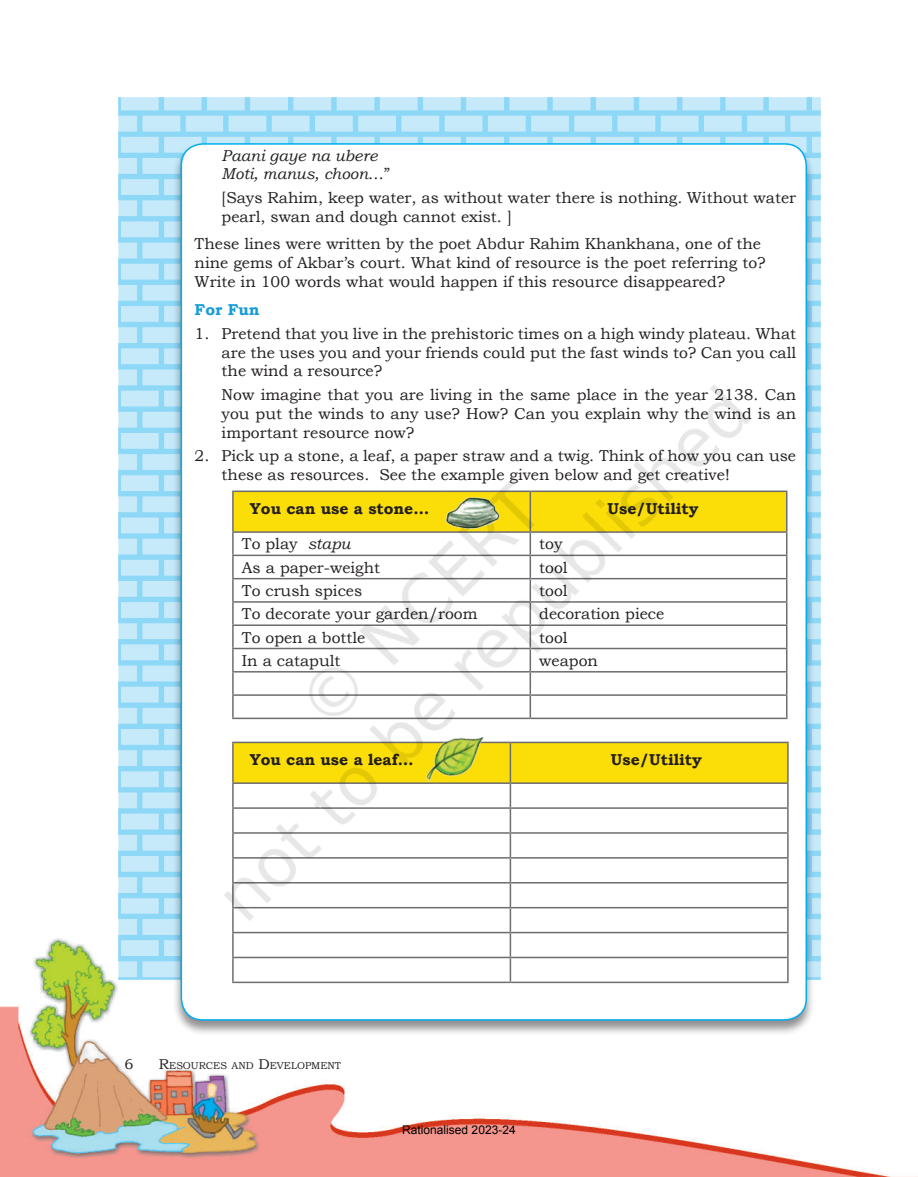
<style>
.page{position:relative;width:918px;height:1177px;background:#fff}
.page>*{position:absolute;margin:0;border:0;box-sizing:border-box;transform-origin:0 0}
.t1{font:15.75px/18.9px "Bookman Old Style";color:#231f20}
.t2{font:700 15.75px "Bookman Old Style";color:#231f20}
.t3{font:italic 15.75px/18px "Bookman Old Style";color:#231f20}
.t4{font:700 15.75px "Bookman Old Style";color:#169cd8}
.t5{font:14.25px "Bookman Old Style";color:#231f20}
.t6{font:12px "Arial";color:#000}
.t7{font:10.05px "Bookman Old Style";color:#231f20}
.s1{font-style:normal}
.s2{font-style:italic}
.s3{font-size:14.25px}
</style>
<div class="page">
<img style="left:0;top:957px;width:918px;height:220px">
<img style="left:43px;top:97px;width:832px;height:1078px">
<img style="left:131px;top:316px;width:635px;height:636px">
<p class="t3" style="left:222px;top:147px;width:170px">Paani gaye na ubere<br>Moti, manus, choon<span class="s1">…”</span></p>
<p class="t1" style="left:222px;top:188px;width:576px">[Says Rahim, keep water, as without water there is nothing<span class="s2">.</span> Without water pearl, swan and dough cannot exist. ]</p>
<p class="t1" style="left:195px;top:235px;width:573px">These lines were written by the poet Abdur Rahim Khankhana, one of the nine gems of Akbar’s court. What kind of resource is the poet referring to?<br>Write in 100 words what would happen if this resource disappeared?</p>
<p class="t4" style="left:195px;top:298px;width:66px">For Fun</p>
<p class="t1" style="left:222px;top:324px;width:576px;text-align:justify;text-indent:-27px">1. Pretend that you live in the prehistoric times on a high windy plateau. What are the uses you and your friends could put the fast winds to? Can you call the wind a resource?</p>
<p class="t1" style="left:222px;top:385px;width:576px;text-align:justify">Now imagine that you are living in the same place in the year 2138. Can you put the winds to any use? How? Can you explain why the wind is an important resource now?</p>
<p class="t1" style="left:222px;top:446px;width:576px;text-indent:-27px">2. Pick up a stone, a leaf, a paper straw and a twig. Think of how you can use these as resources. See the example given below and get creative!</p>
<p class="t2" style="left:250px;top:497px;width:181px">You can use a stone…</p>
<p class="t2" style="left:608px;top:497px;width:93px">Use/Utility</p>
<p class="t1" style="left:242px;top:534px;width:110px">To play <span class="s2">stapu</span></p>
<p class="t1" style="left:539px;top:534px;width:25px">toy</p>
<p class="t1" style="left:242px;top:558px;width:140px">As a paper-weight</p>
<p class="t1" style="left:539px;top:558px;width:30px">tool</p>
<p class="t1" style="left:242px;top:581px;width:122px">To crush spices</p>
<p class="t1" style="left:539px;top:581px;width:30px">tool</p>
<p class="t1" style="left:242px;top:604px;width:237px">To decorate your garden/room</p>
<p class="t1" style="left:539px;top:604px;width:127px">decoration piece</p>
<p class="t1" style="left:242px;top:628px;width:125px">To open a bottle</p>
<p class="t1" style="left:539px;top:628px;width:30px">tool</p>
<p class="t1" style="left:242px;top:651px;width:100px">In a catapult</p>
<p class="t1" style="left:539px;top:651px;width:60px">weapon</p>
<p class="t2" style="left:250px;top:748px;width:165px">You can use a leaf…</p>
<p class="t2" style="left:611px;top:748px;width:93px">Use/Utility</p>
<p class="t5" style="left:124px;top:1054px;width:10px">6</p>
<p class="t7" style="left:159px;top:1058px;width:184px"><span class="s3">R</span>ESOURCES AND <span class="s3">D</span>EVELOPMENT</p>
<p class="t6" style="left:402px;top:1121px;width:115px">Rationalised 2023-24</p>
</div>
